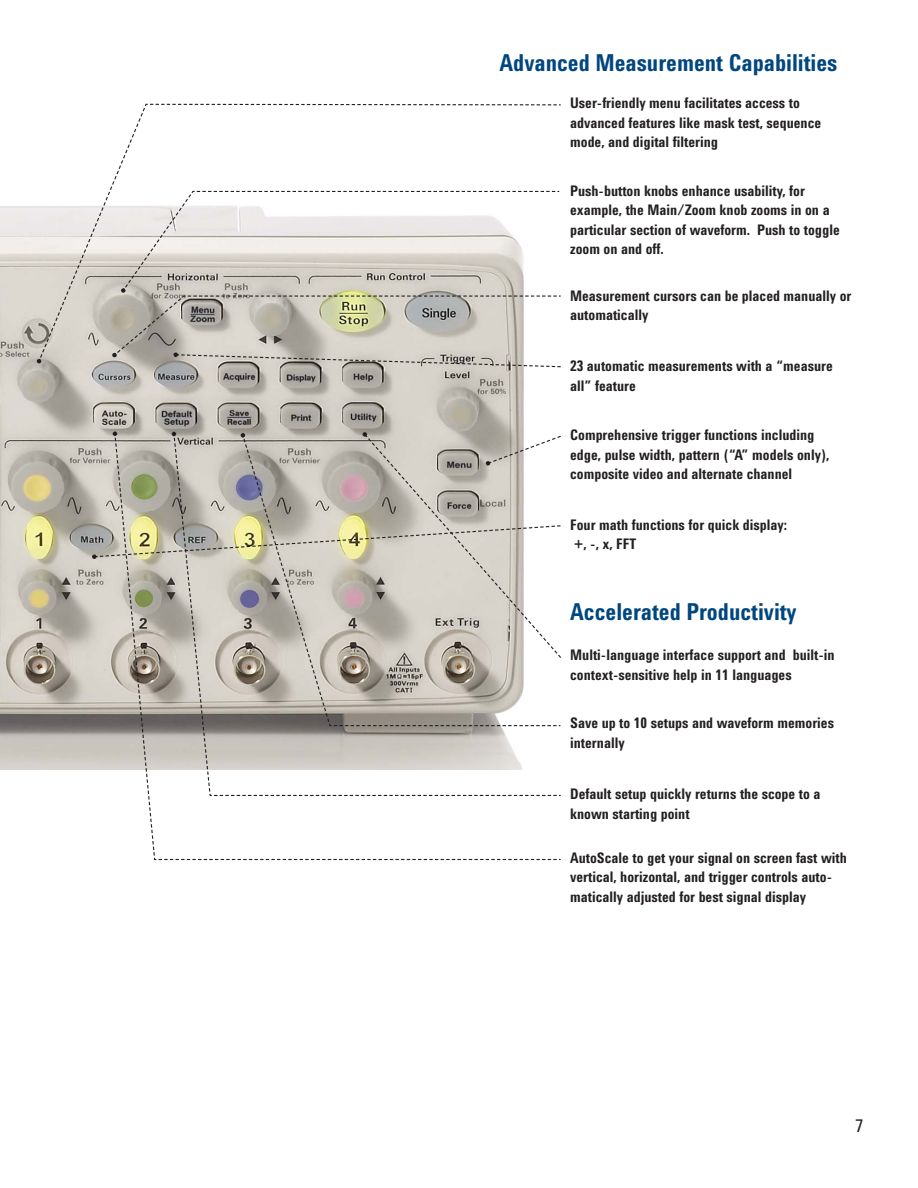
<style>
.page{position:relative;width:918px;height:1188px;background:#fff}
.page>*{position:absolute;margin:0;border:0;box-sizing:border-box;transform-origin:0 0}
.t1{font:700 24px "Agilent Condensed CFF";color:#00467f;scale:.95 1}
.t2{font:18px "Agilent Condensed CFF";color:#231f20}
.t3{font:700 15px/19.5px "Agilent Condensed CFF";color:#231f20;scale:.95 1}
</style>
<div class="page">
<img style="left:0;top:206px;width:524px;height:564px">
<svg style="left:37px;top:103px;width:524px;height:265px"></svg>
<svg style="left:92px;top:431px;width:469px;height:429px"></svg>
<h1 class="t1" style="left:500px;top:54px;width:357px">Advanced Measurement Capabilities</h1>
<p class="t3" style="left:570px;top:95px;width:266px">User-friendly menu facilitates access to advanced features like mask test, sequence mode, and digital filtering</p>
<p class="t3" style="left:570px;top:182px;width:285px">Push-button knobs enhance usability, for example, the Main/Zoom knob zooms in on a particular section of waveform. Push to toggle zoom on and off.</p>
<p class="t3" style="left:570px;top:288px;width:298px">Measurement cursors can be placed manually or automatically</p>
<p class="t3" style="left:570px;top:358px;width:278px">23 automatic measurements with a “measure all” feature</p>
<p class="t3" style="left:570px;top:427px;width:275px">Comprehensive trigger functions including edge, pulse width, pattern (“A” models only), composite video and alternate channel</p>
<p class="t3" style="left:570px;top:517px;width:230px">Four math functions for quick display: +, -, x, FFT</p>
<h1 class="t1" style="left:570px;top:603px;width:240px">Accelerated Productivity</h1>
<p class="t3" style="left:570px;top:647px;width:280px">Multi-language interface support and built-in context-sensitive help in 11 languages</p>
<p class="t3" style="left:570px;top:715px;width:279px">Save up to 10 setups and waveform memories internally</p>
<p class="t3" style="left:570px;top:786px;width:265px">Default setup quickly returns the scope to a known starting point</p>
<p class="t3" style="left:570px;top:850px;width:293px">AutoScale to get your signal on screen fast with vertical, horizontal, and trigger controls auto&shy;matically adjusted for best signal display</p>
<p class="t2" style="left:855px;top:1119px;width:10px">7</p>
</div>
